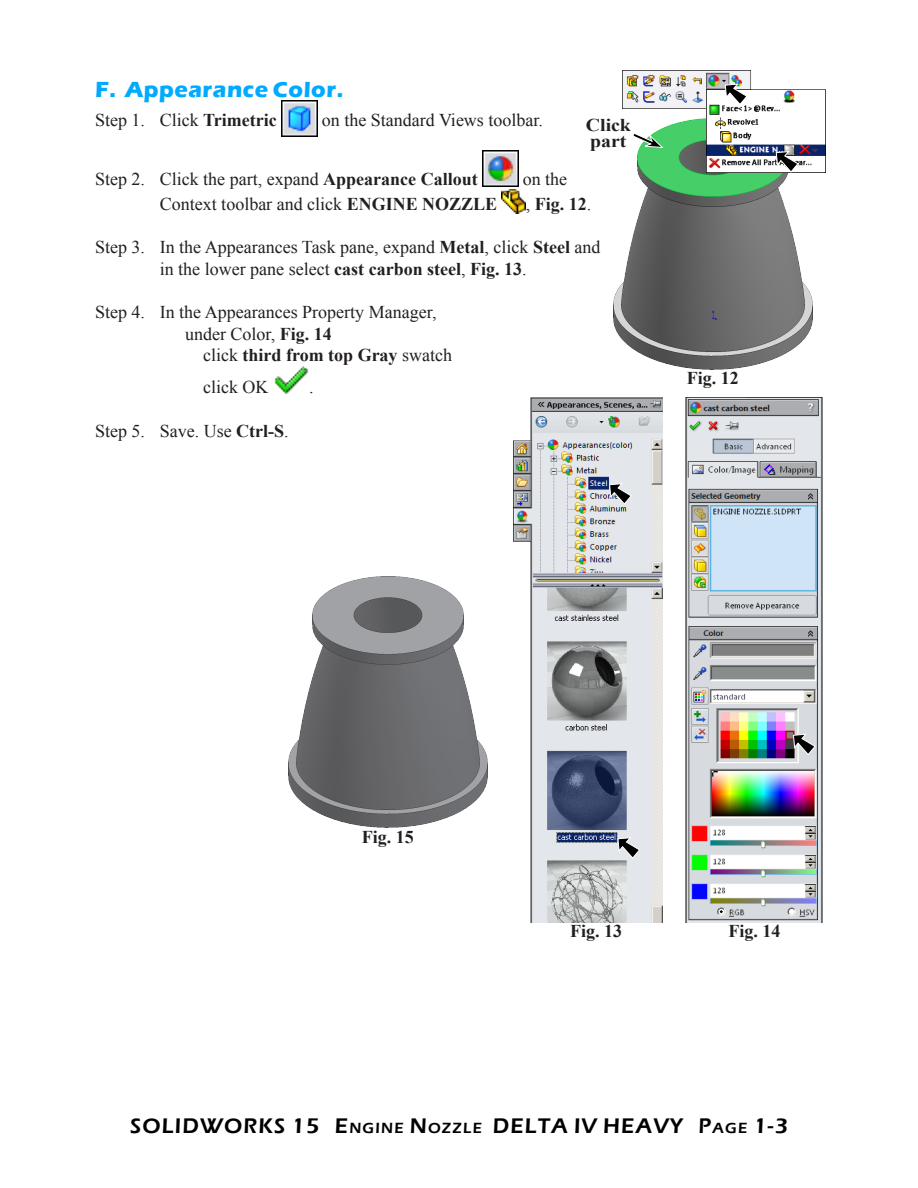
<style>
.page{position:relative;width:918px;height:1188px;background:#fff}
.page>*{position:absolute;margin:0;border:0;box-sizing:border-box;transform-origin:0 0}
.Subhead_1{font:700 22.5px "Eras ITC";letter-spacing:.025em;color:#00abff}
.t1{font:600 21.75px "Eras ITC";letter-spacing:.055em;color:#000}
.Body_text{font:18px/21.6px "Times New Roman";color:#231f20;text-align:center}
.Body_text-2{font:700 18px "Times New Roman";color:#231f20}
.Fig_No{font:700 18px "Times New Roman";color:#231f20}
.Coor{font:700 18px/16.5px "Times New Roman";color:#231f20;scale:1.1 1}
.s1{font-weight:700}
.s2{font-weight:400}
.s3{font-size:15.15px}
</style>
<div class="page">
<img style="left:281px;top:100px;width:36px;height:36px">
<img style="left:482px;top:151px;width:36px;height:36px">
<img style="left:502px;top:189px;width:24px;height:24px">
<img style="left:274px;top:366px;width:35px;height:28px">
<img style="left:613px;top:172px;width:199px;height:197px">
<img style="left:622px;top:70px;width:204px;height:102px">
<svg style="left:776px;top:151px;width:23px;height:22px"></svg>
<svg style="left:725px;top:84px;width:23px;height:21px"></svg>
<svg style="left:632px;top:132px;width:31px;height:17px"></svg>
<img style="left:514px;top:398px;width:148px;height:524px">
<svg style="left:609px;top:483px;width:23px;height:22px"></svg>
<svg style="left:617px;top:837px;width:23px;height:22px"></svg>
<img style="left:686px;top:398px;width:137px;height:524px">
<svg style="left:793px;top:734px;width:23px;height:21px"></svg>
<img style="left:288px;top:577px;width:199px;height:251px">
<p class="Subhead_1" style="left:95px;top:76px;width:250px">F. Appearance Color.</p>
<p class="Body_text" style="left:95px;top:109px;width:183px">Step 1. Click <span class="s1">Trimetric</span></p>
<p class="Body_text" style="left:322px;top:109px;width:223px">on the Standard Views toolbar.</p>
<p class="Coor" style="left:586px;top:116px;width:43px">Click part</p>
<p class="Body_text" style="left:95px;top:168px;width:384px">Step 2. Click the part, expand <span class="s1">Appearance Callout</span></p>
<p class="Body_text" style="left:523px;top:168px;width:46px">on the</p>
<p class="Body_text" style="left:160px;top:193px;width:339px">Context toolbar and click <span class="s1">ENGINE NOZZLE</span></p>
<p class="Body_text-2" style="left:526px;top:192px;width:67px"><span class="s2">,</span> Fig. 12<span class="s2">.</span></p>
<p class="Body_text" style="left:95px;top:236px;width:507px">Step 3. In the Appearances Task pane, expand <span class="s1">Metal</span>, click <span class="s1">Steel</span> and in the lower pane select <span class="s1">cast carbon steel</span>, <span class="s1">Fig. 13</span>.</p>
<p class="Body_text" style="left:95px;top:301px;width:343px">Step 4. In the Appearances Property Manager,</p>
<p class="Body_text" style="left:185px;top:323px;width:148px">under Color, <span class="s1">Fig. 14</span></p>
<p class="Body_text-2" style="left:203px;top:343px;width:251px"><span class="s2">click</span> third from top Gray <span class="s2">swatch</span></p>
<p class="Body_text" style="left:203px;top:376px;width:67px">click OK</p>
<p class="Body_text" style="left:309px;top:376px;width:6px">.</p>
<p class="Body_text" style="left:95px;top:419px;width:195px">Step 5. Save. Use <span class="s1">Ctrl-S</span>.</p>
<p class="Fig_No" style="left:687px;top:366px;width:54px">Fig. 12</p>
<p class="Fig_No" style="left:362px;top:825px;width:54px">Fig. 15</p>
<p class="Fig_No" style="left:570px;top:919px;width:54px">Fig. 13</p>
<p class="Fig_No" style="left:729px;top:919px;width:54px">Fig. 14</p>
<p class="t1" style="left:130px;top:1114px;width:659px">SOLIDWORKS 15 E<span class="s3">NGINE</span> N <span class="s3">OZZLE</span> DELTA IV HEAVY P<span class="s3">AGE</span> 1-3</p>
</div>
